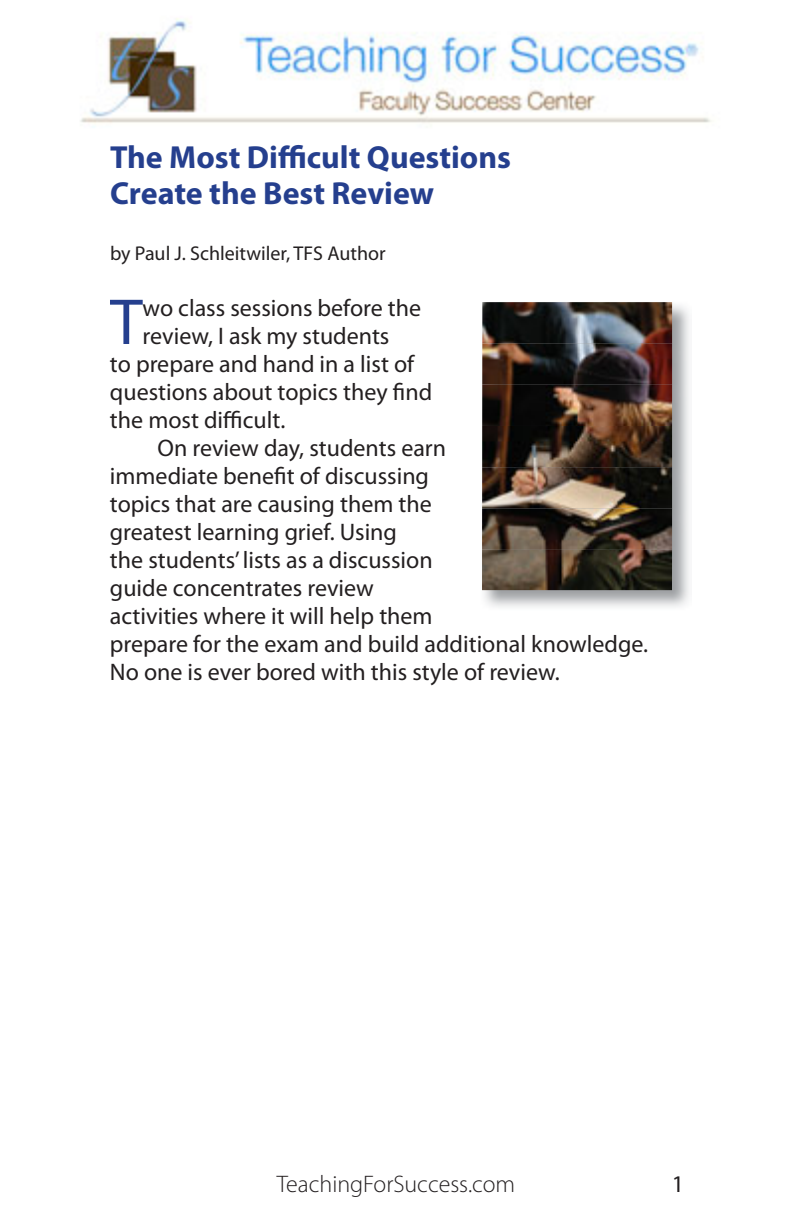
<style>
.page{position:relative;width:792px;height:1224px;background:#fff}
.page>*{position:absolute;margin:0;border:0;box-sizing:border-box;transform-origin:0 0}
.t1{font:65.6px "Myriad Pro";color:#253f8e}
.t2{font:700 32px/36px "Myriad Pro";color:#253f8e}
.t3{font:24px "Myriad Pro";color:#231f20}
.t4{font:300 24px "Myriad Pro";color:#231f20}
.t5{font:20px "Myriad Pro";color:#231f20}
</style>
<div class="page">
<img style="left:80px;top:18px;width:631px;height:106px">
<img style="left:482px;top:302px;width:207px;height:305px">
<img style="left:482px;top:302px;width:190px;height:288px">
<h2 class="t2" style="left:110px;top:140px;width:403px">The Most Difficult Questions<br>Create the Best Review</h2>
<p class="t5" style="left:110px;top:242px;width:277px">by Paul J. Schleitwiler, TFS Author</p>
<h1 class="t1" style="left:110px;top:286px;width:34px">T</h1>
<p class="t3" style="left:143px;top:295px;width:280px">wo class sessions before the</p>
<p class="t3" style="left:143px;top:323px;width:248px">review, I ask my students</p>
<p class="t3" style="left:110px;top:351px;width:306px">to prepare and hand in a list of</p>
<p class="t3" style="left:110px;top:379px;width:324px">questions about topics they find</p>
<p class="t3" style="left:110px;top:407px;width:177px">the most difficult.</p>
<p class="t3" style="left:158px;top:435px;width:290px">On review day, students earn</p>
<p class="t3" style="left:110px;top:463px;width:321px">immediate benefit of discussing</p>
<p class="t3" style="left:110px;top:491px;width:323px">topics that are causing them the</p>
<p class="t3" style="left:110px;top:519px;width:289px">greatest learning grief. Using</p>
<p class="t3" style="left:110px;top:547px;width:324px">the students’ lists as a discussion</p>
<p class="t3" style="left:110px;top:575px;width:265px">guide concentrates review</p>
<p class="t3" style="left:110px;top:603px;width:324px">activities where it will help them</p>
<p class="t3" style="left:110px;top:631px;width:540px">prepare for the exam and build additional knowledge.</p>
<p class="t3" style="left:110px;top:659px;width:451px">No one is ever bored with this style of review.</p>
<p class="t4" style="left:277px;top:1171px;width:240px">TeachingForSuccess.com</p>
<p class="t3" style="left:672px;top:1171px;width:14px">1</p>
</div>
